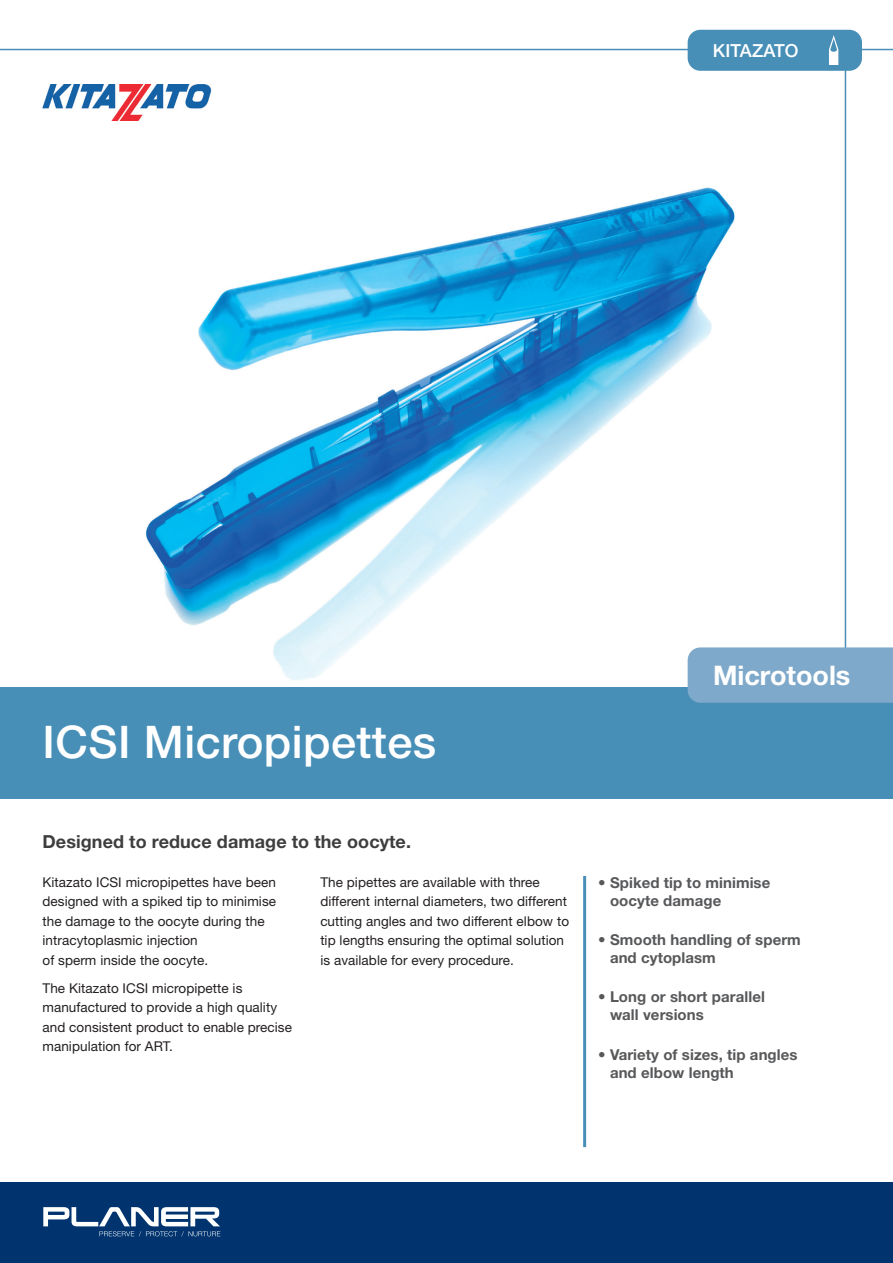
<style>
.page{position:relative;width:893px;height:1263px;background:#fff}
.page>*{position:absolute;margin:0;border:0;box-sizing:border-box;transform-origin:0 0}
.t1{font:500 45px "Helvetica Neue";letter-spacing:.01em;color:#fff}
.t2{font:700 27px "Helvetica Neue";color:#fff}
.t3{font:700 18px "Helvetica Neue";letter-spacing:.005em;color:#3e3e3f}
.t4{font:500 18px "Helvetica Neue";letter-spacing:.01em;color:#fff}
.t5{font:700 15px/18px "Helvetica Neue";letter-spacing:.005em;color:#57585a}
.t6{font:13.5px/19.5px "Helvetica Neue";letter-spacing:.005em;color:#231f20}
</style>
<div class="page">
<div style="left:0;top:1183px;width:893px;height:80px;background:#01346f"></div>
<svg style="left:43px;top:1207px;width:177px;height:29px"></svg>
<hr style="left:583px;top:876px;width:3px;height:271px;background:#488fb8">
<img style="left:0;top:36px;width:893px;height:651px">
<div style="left:0;top:687px;width:893px;height:111px;background:#488fb8"></div>
<hr style="left:0;top:49px;width:893px;height:1px;background:#488fb8">
<hr style="left:845px;top:67px;width:1px;height:585px;background:#488fb8">
<div style="left:688px;top:647px;width:205px;height:56px;background:#7fa9ca"></div>
<div style="left:688px;top:30px;width:174px;height:41px;background:#488fb8;border-radius:13px"></div>
<svg style="left:829px;top:35px;width:9px;height:30px"></svg>
<img style="left:43px;top:85px;width:169px;height:36px">
<h3 class="t4" style="left:713px;top:40px;width:87px">KITAZATO</h3>
<h1 class="t1" style="left:43px;top:715px;width:395px">ICSI Micropipettes</h1>
<h3 class="t3" style="left:43px;top:830px;width:370px">Designed to reduce damage to the oocyte.</h3>
<h2 class="t2" style="left:713px;top:659px;width:139px">Microtools</h2>
<p class="t6" style="left:43px;top:872px;width:235px">Kitazato ICSI micropipettes have been designed with a spiked tip to minimise the damage to the oocyte during the intracytoplasmic injection<br>of sperm inside the oocyte.</p>
<p class="t6" style="left:43px;top:978px;width:251px">The Kitazato ICSI micropipette is manufactured to provide a high quality and consistent product to enable precise manipulation for ART.</p>
<p class="t6" style="left:320px;top:872px;width:250px">The pipettes are available with three different internal diameters, two different cutting angles and two different elbow to tip lengths ensuring the optimal solution is available for every procedure.</p>
<p class="t5" style="left:610px;top:873px;width:162px;text-indent:-12px">• Spiked tip to minimise oocyte damage</p>
<p class="t5" style="left:610px;top:930px;width:192px;text-indent:-12px">• Smooth handling of sperm and cytoplasm</p>
<p class="t5" style="left:610px;top:987px;width:156px;text-indent:-12px">• Long or short parallel wall versions</p>
<p class="t5" style="left:610px;top:1045px;width:189px;text-indent:-12px">• Variety of sizes, tip angles and elbow length</p>
</div>
